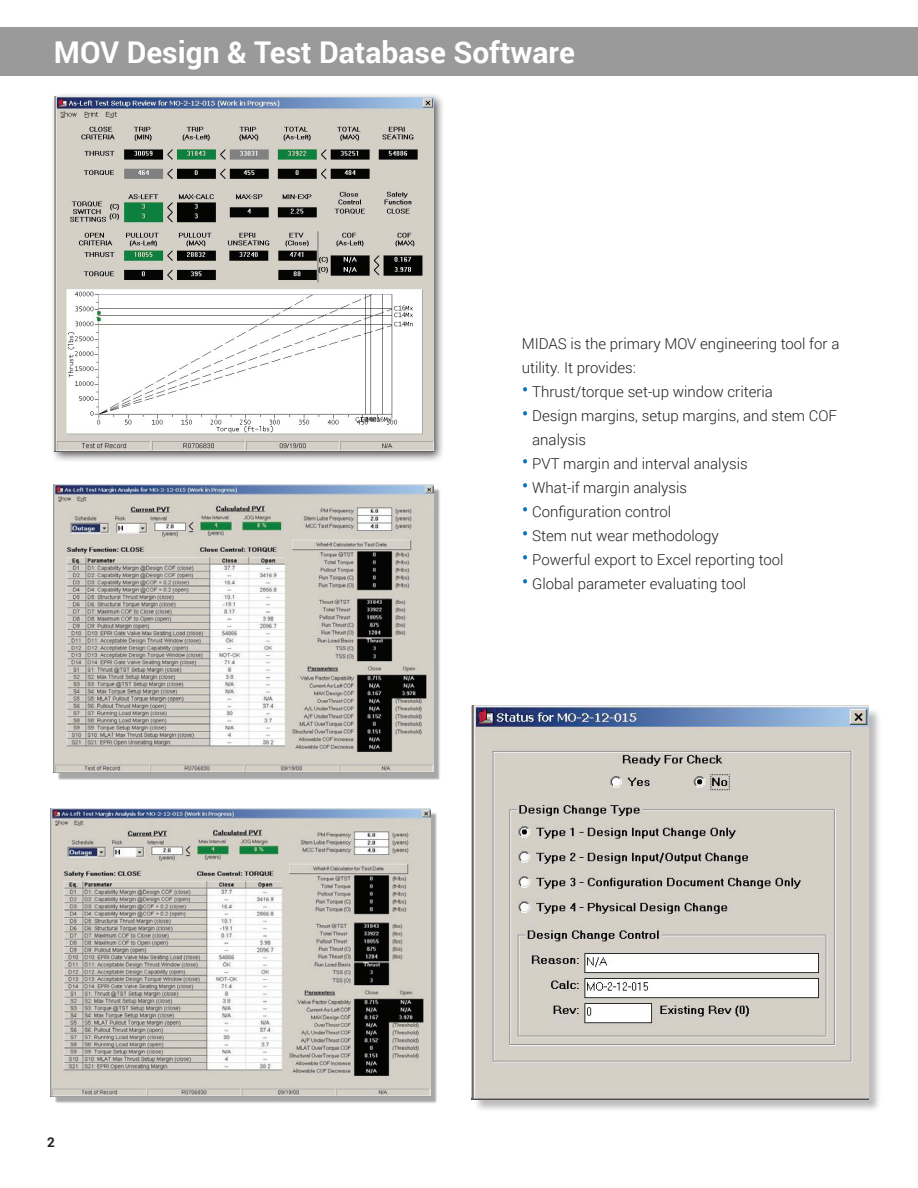
<style>
.page{position:relative;width:918px;height:1188px;background:#fff}
.page>*{position:absolute;margin:0;border:0;box-sizing:border-box;transform-origin:0 0}
.t1{font:700 30px "Roboto";color:#fff}
.t2{font:300 15px/24px "Roboto";color:#231f20}
.t3{font:700 13.5px "Roboto";color:#231f20}
.s1{font-size:21px;color:#0077c0}
</style>
<div class="page">
<div style="left:0;top:27px;width:918px;height:49px;background:#9a9a9a"></div>
<div style="left:57px;top:488px;width:384px;height:292px;background:#231f20;opacity:.4"></div>
<img style="left:54px;top:485px;width:379px;height:288px">
<div style="left:54px;top:812px;width:384px;height:291px;background:#231f20;opacity:.4"></div>
<img style="left:51px;top:808px;width:379px;height:288px">
<div style="left:473px;top:707px;width:409px;height:406px;background:#231f20;opacity:.3"></div>
<img style="left:472px;top:706px;width:396px;height:393px">
<div style="left:50px;top:92px;width:395px;height:370px;background:#231f20;opacity:.75"></div>
<img style="left:55px;top:97px;width:379px;height:354px">
<h1 class="t1" style="left:54px;top:31px;width:523px">MOV Design &amp; Test Database Software</h1>
<p class="t3" style="left:47px;top:1133px;width:9px">2</p>
<p class="t2" style="left:522px;top:332px;width:319px">MIDAS is the primary MOV engineering tool for a utility. It provides:</p>
<p class="t2" style="left:522px;top:380px;width:253px"><span class="s1">•</span> Thrust/torque set-up window criteria</p>
<p class="t2" style="left:532px;top:404px;width:306px;text-indent:-10px"><span class="s1">•</span> Design margins, setup margins, and stem COF analysis</p>
<p class="t2" style="left:522px;top:452px;width:227px"><span class="s1">•</span> PVT margin and interval analysis</p>
<p class="t2" style="left:522px;top:476px;width:167px"><span class="s1">•</span> What-if margin analysis</p>
<p class="t2" style="left:522px;top:500px;width:151px"><span class="s1">•</span> Configuration control</p>
<p class="t2" style="left:522px;top:524px;width:199px"><span class="s1">•</span> Stem nut wear methodology</p>
<p class="t2" style="left:522px;top:548px;width:263px"><span class="s1">•</span> Powerful export to Excel reporting tool</p>
<p class="t2" style="left:522px;top:572px;width:226px"><span class="s1">•</span> Global parameter evaluating tool</p>
</div>
